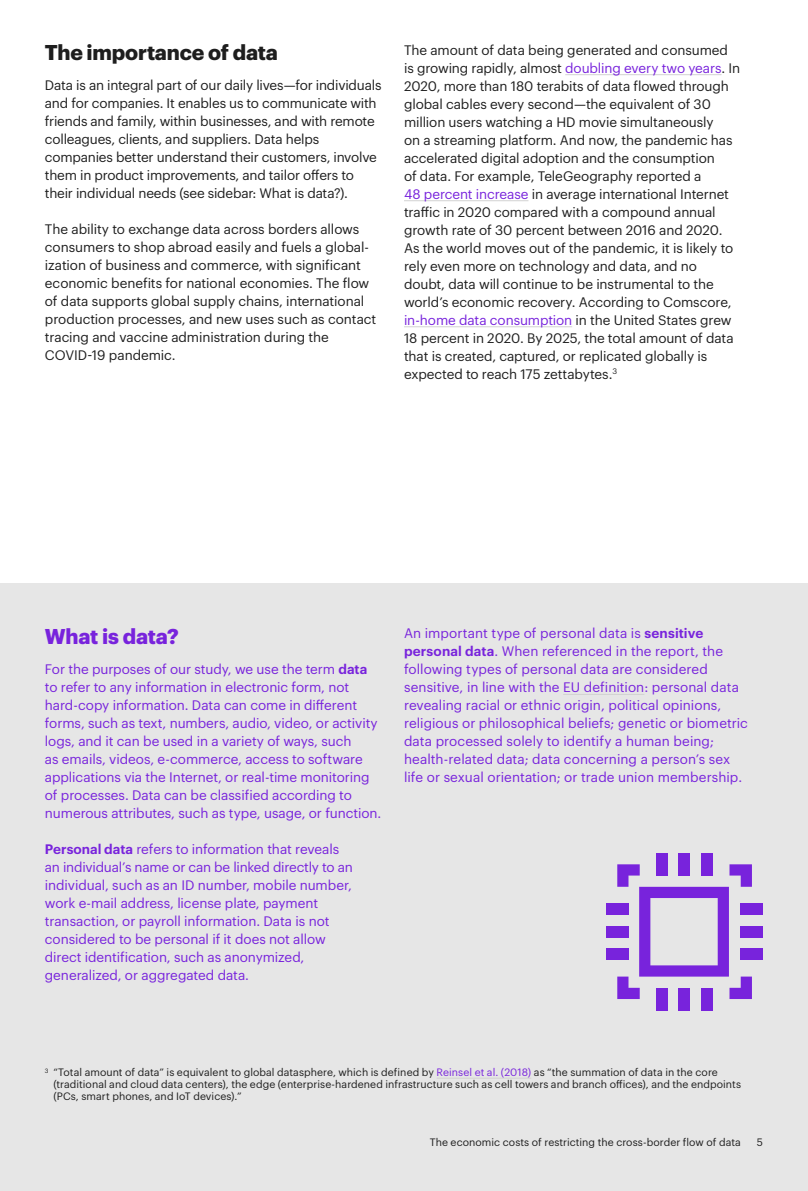
<style>
.page{position:relative;width:808px;height:1191px;background:#fff}
.page>*{position:absolute;margin:0;border:0;box-sizing:border-box;transform-origin:0 0}
.t1{font:700 21px "Graphik";letter-spacing:-.01em;color:#1e1e1e}
.t2{font:700 21px "Graphik";letter-spacing:-.01em;color:#7823dc}
.t3{font:13.5px/18px "Graphik";letter-spacing:-.01em;color:#1e1e1e}
.t4{font:13.5px/18px "Graphik";color:#7823dc}
.t5{font:10.5px/12px "Graphik";letter-spacing:.005em;color:#1e1e1e}
.s1{color:#7823dc}
.s2{font-weight:600}
</style>
<div class="page">
<div style="left:0;top:583px;width:808px;height:608px;background:#e6e6e6"></div>
<div style="left:656px;top:853px;width:11px;height:22px;background:#7823dc"></div>
<div style="left:678px;top:853px;width:12px;height:22px;background:#7823dc"></div>
<div style="left:701px;top:853px;width:11px;height:22px;background:#7823dc"></div>
<div style="left:656px;top:987px;width:11px;height:23px;background:#7823dc"></div>
<div style="left:678px;top:987px;width:12px;height:23px;background:#7823dc"></div>
<div style="left:701px;top:987px;width:11px;height:23px;background:#7823dc"></div>
<div style="left:606px;top:948px;width:22px;height:11px;background:#7823dc"></div>
<div style="left:606px;top:926px;width:22px;height:11px;background:#7823dc"></div>
<div style="left:606px;top:903px;width:22px;height:12px;background:#7823dc"></div>
<div style="left:741px;top:948px;width:22px;height:11px;background:#7823dc"></div>
<div style="left:741px;top:926px;width:22px;height:11px;background:#7823dc"></div>
<div style="left:741px;top:903px;width:22px;height:12px;background:#7823dc"></div>
<svg style="left:617px;top:864px;width:135px;height:135px"></svg>
<hr style="left:436px;top:1077px;width:95px;height:1px;background:#d2d2d2">
<hr style="left:565px;top:74px;width:156px;height:1px;background:#d2d2d2">
<hr style="left:404px;top:200px;width:124px;height:1px;background:#d2d2d2">
<hr style="left:404px;top:326px;width:168px;height:1px;background:#d2d2d2">
<hr style="left:563px;top:694px;width:81px;height:1px;background:#d2d2d2">
<h1 class="t1" style="left:45px;top:36px;width:234px">The importance of data</h1>
<p class="t3" style="left:45px;top:75px;width:338px">Data is an integral part of our daily lives—for individuals and for companies. It enables us to communicate with friends and family, within businesses, and with remote colleagues, clients, and suppliers. Data helps companies better understand their customers, involve them in product improvements, and tailor offers to their individual needs (see sidebar: What is data?).</p>
<p class="t3" style="left:45px;top:219px;width:333px">The ability to exchange data across borders allows consumers to shop abroad easily and fuels a global&shy;ization of business and commerce, with significant economic benefits for national economies. The flow of data supports global supply chains, international production processes, and new uses such as contact tracing and vaccine administration during the COVID-19 pandemic.</p>
<p class="t3" style="left:404px;top:40px;width:338px">The amount of data being generated and consumed is growing rapidly, almost <span class="s1">doubling every two years</span>. In 2020, more than 180 terabits of data flowed through global cables every second—the equivalent of 30 million users watching a HD movie simultaneously<br>on a streaming platform. And now, the pandemic has accelerated digital adoption and the consumption<br>of data. For example, TeleGeography reported a<br><span class="s1">48 percent increase</span> in average international Internet traffic in 2020 compared with a compound annual growth rate of 30 percent between 2016 and 2020.<br>As the world moves out of the pandemic, it is likely to rely even more on technology and data, and no doubt, data will continue to be instrumental to the world’s economic recovery. According to Comscore, <span class="s1">in-home data consumption</span> in the United States grew 18 percent in 2020. By 2025, the total amount of data that is created, captured, or replicated globally is expected to reach 175 zettabytes.<sup>3</sup></p>
<h1 class="t2" style="left:45px;top:620px;width:135px">What is data?</h1>
<p class="t4" style="left:45px;top:658px;width:338px">For the purposes of our study, we use the term <span class="s2">data </span>to refer to any information in electronic form, not hard-copy information. Data can come in different forms, such as text, numbers, audio, video, or activity logs, and it can be used in a variety of ways, such<br>as emails, videos, e-commerce, access to software applications via the Internet, or real-time monitoring of processes. Data can be classified according to numerous attributes, such as type, usage, or function.</p>
<p class="t4" style="left:45px;top:838px;width:309px"><span class="s2">Personal data</span> refers to information that reveals an individual’s name or can be linked directly to an individual, such as an ID number, mobile number, work e-mail address, license plate, payment transaction, or payroll information. Data is not considered to be personal if it does not allow direct identification, such as anonymized, generalized, or aggregated data.</p>
<p class="t4" style="left:404px;top:623px;width:345px">An important type of personal data is <span class="s2">sensitive personal data</span>. When referenced in the report, the following types of personal data are considered sensitive, in line with the EU definition: personal data revealing racial or ethnic origin, political opinions, religious or philosophical beliefs; genetic or biometric data processed solely to identify a human being; health-related data; data concerning a person’s sex life or sexual orientation; or trade union membership.</p>
<p class="t5" style="left:53px;top:1065px;width:689px;text-indent:-9px"><sup>3</sup> “Total amount of data” is equivalent to global datasphere, which is defined by <span class="s1">Reinsel et al. (2018)</span> as “the summation of data in the core (traditional and cloud data centers), the edge (enterprise-hardened infrastructure such as cell towers and branch offices), and the endpoints (PCs, smart phones, and IoT devices).”</p>
<p class="t5" style="left:430px;top:1135px;width:313px">The economic costs of restricting the cross-border flow of data</p>
<p class="t5" style="left:757px;top:1135px;width:8px">5</p>
</div>
